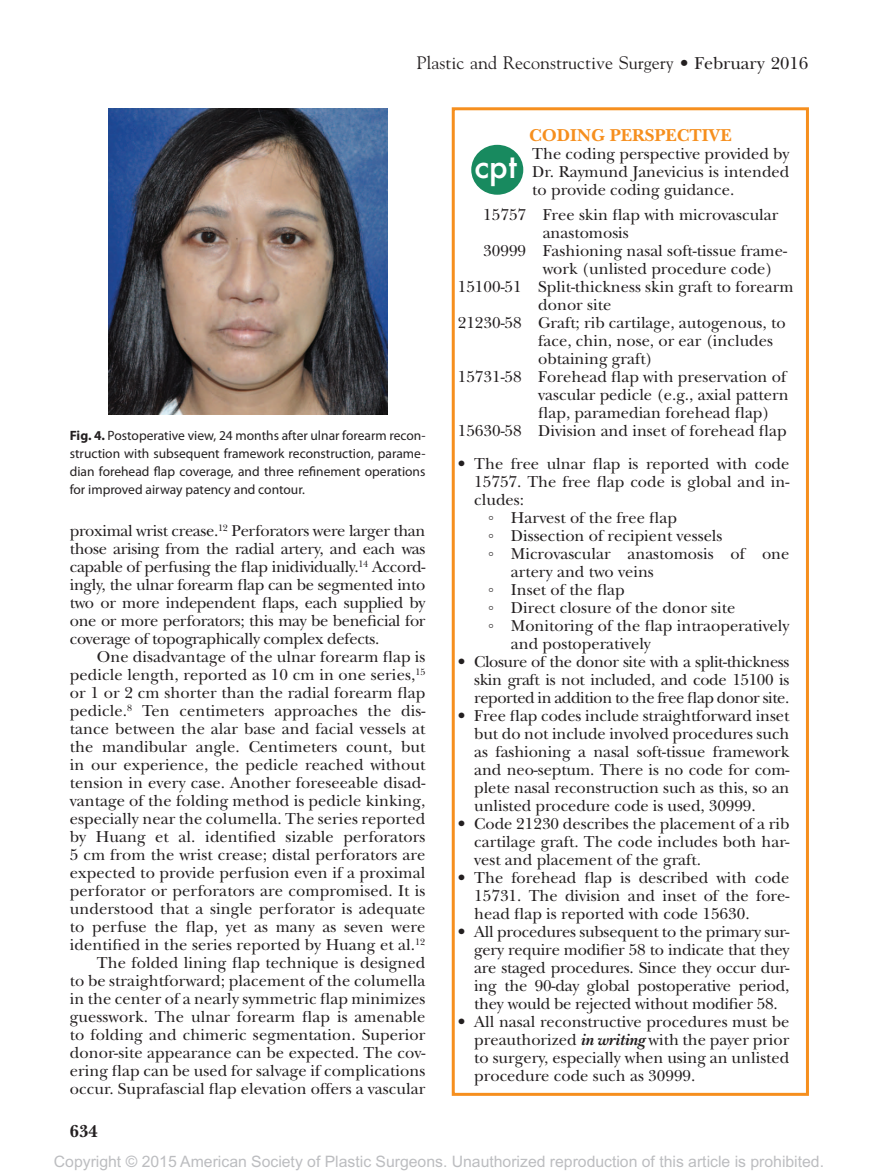
<style>
.page{position:relative;width:878px;height:1175px;background:#fff}
.page>*{position:absolute;margin:0;border:0;box-sizing:border-box;transform-origin:0 0}
.t1{font:500 31.5px "Futura";color:#fff}
.t2{font:18px "Goudy";color:#231f20}
.t3{font:700 18px "New Baskerville";color:#f68f1e}
.t4{font:700 18px "New Baskerville";color:#231f20}
.t5{font:16.5px/18px "New Baskerville";color:#231f20;text-align:justify}
.t6{font:15.75px "Arial MT Std";color:#bcbdc0}
.t7{font:13.5px/18px "Myriad Pro";color:#231f20;text-align:justify}
.s1{font-family:"New Baskerville"}
.s2{font-weight:700}
.s3{font-weight:700;font-style:italic}
</style>
<div class="page">
<img style="left:108px;top:108px;width:279px;height:306px">
<div style="left:471px;top:145px;width:52px;height:50px;background:#188a5f;border-radius:50%"></div>
<div style="left:452px;top:107px;width:356px;height:988px;border:3px solid #f68f1e"></div>
<p class="t2" style="left:416px;top:51px;width:393px">Plastic and Reconstructive Surgery <span class="s1">• February 2016</span></p>
<p class="t7" style="left:70px;top:426px;width:357px"><span class="s2">Fig. 4.</span> Postoperative view, 24 months after ulnar forearm recon&shy;struction with subsequent framework reconstruction, parame&shy;dian forehead flap coverage, and three refinement operations for improved airway patency and contour.</p>
<p class="t5" style="left:70px;top:522px;width:357px">proximal wrist crease.<sup>12</sup> Perforators were larger than those arising from the radial artery, and each was capable of perfusing the flap inidividually.<sup>14</sup> Accord&shy;ingly, the ulnar forearm flap can be segmented into two or more independent flaps, each supplied by one or more perforators; this may be beneficial for coverage of topographically complex defects.</p>
<p class="t5" style="left:70px;top:648px;width:357px;text-align:right">One disadvantage of the ulnar forearm flap is pedicle length, reported as 10 cm in one series,<sup>15 </sup>or 1 or 2 cm shorter than the radial forearm flap pedicle.<sup>8</sup> Ten centimeters approaches the dis&shy;tance between the alar base and facial vessels at the mandibular angle. Centimeters count, but in our experience, the pedicle reached without tension in every case. Another foreseeable disad&shy;vantage of the folding method is pedicle kinking, especially near the columella. The series reported by Huang et al. identified sizable perforators 5 cm from the wrist crease; distal perforators are expected to provide perfusion even if a proximal perforator or perforators are compromised. It is understood that a single perforator is adequate to perfuse the flap, yet as many as seven were identified in the series reported by Huang et al.<sup>12<br></sup>The folded lining flap technique is designed<br>to be straightforward; placement of the columella in the center of a nearly symmetric flap minimizes guesswork. The ulnar forearm flap is amenable to folding and chimeric segmentation. Superior donor-site appearance can be expected. The cov&shy;ering flap can be used for salvage if complications occur. Suprafascial flap elevation offers a vascular</p>
<p class="t4" style="left:70px;top:1120px;width:30px">634</p>
<p class="t3" style="left:529px;top:124px;width:204px">CODING PERSPECTIVE</p>
<h1 class="t1" style="left:474px;top:144px;width:44px">cpt</h1>
<p class="t5" style="left:532px;top:144px;width:259px">The coding perspective provided by Dr. Raymund Janevicius is intended to provide coding guidance.</p>
<p class="t5" style="left:483px;top:206px;width:297px">15757 Free skin flap with microvascular</p>
<p class="t5" style="left:542px;top:224px;width:88px">anastomosis</p>
<p class="t5" style="left:483px;top:242px;width:305px">30999 Fashioning nasal soft-tissue frame-</p>
<p class="t5" style="left:542px;top:260px;width:232px">work (unlisted procedure code)</p>
<p class="t5" style="left:458px;top:278px;width:337px">15100-51 Split-thickness skin graft to forearm</p>
<p class="t5" style="left:538px;top:296px;width:74px">donor site</p>
<p class="t5" style="left:458px;top:314px;width:329px">21230-58 Graft; rib cartilage, autogenous, to</p>
<p class="t5" style="left:538px;top:332px;width:236px">face, chin, nose, or ear (includes</p>
<p class="t5" style="left:538px;top:350px;width:116px">obtaining graft)</p>
<p class="t5" style="left:458px;top:368px;width:330px">15731-58 Forehead flap with preservation of</p>
<p class="t5" style="left:538px;top:386px;width:252px">vascular pedicle (e.g., axial pattern</p>
<p class="t5" style="left:538px;top:404px;width:233px">flap, paramedian forehead flap)</p>
<p class="t5" style="left:458px;top:422px;width:330px">15630-58 Division and inset of forehead flap</p>
<p class="t5" style="left:458px;top:454px;width:333px">• The free ulnar flap is reported with code</p>
<p class="t5" style="left:474px;top:472px;width:317px">15757. The free flap code is global and in-</p>
<p class="t5" style="left:474px;top:490px;width:51px">cludes:</p>
<p class="t5" style="left:488px;top:508px;width:191px">° Harvest of the free flap</p>
<p class="t5" style="left:488px;top:526px;width:236px">° Dissection of recipient vessels</p>
<p class="t5" style="left:488px;top:544px;width:303px">° Microvascular anastomosis of one</p>
<p class="t5" style="left:511px;top:562px;width:144px">artery and two veins</p>
<p class="t5" style="left:488px;top:580px;width:138px">° Inset of the flap</p>
<p class="t5" style="left:488px;top:598px;width:249px">° Direct closure of the donor site</p>
<p class="t5" style="left:488px;top:616px;width:303px">° Monitoring of the flap intraoperatively</p>
<p class="t5" style="left:511px;top:634px;width:141px">and postoperatively</p>
<p class="t5" style="left:474px;top:652px;width:317px;text-indent:-16px">• Closure of the donor site with a split-thickness skin graft is not included, and code 15100 is reported in addition to the free flap donor site.</p>
<p class="t5" style="left:474px;top:706px;width:317px;text-indent:-16px">• Free flap codes include straightforward inset but do not include involved procedures such as fashioning a nasal soft-tissue framework and neo-septum. There is no code for com&shy;plete nasal reconstruction such as this, so an unlisted procedure code is used, 30999.</p>
<p class="t5" style="left:474px;top:814px;width:317px;text-indent:-16px">• Code 21230 describes the placement of a rib cartilage graft. The code includes both har&shy;vest and placement of the graft.</p>
<p class="t5" style="left:474px;top:868px;width:317px;text-indent:-16px">• The forehead flap is described with code 15731. The division and inset of the fore&shy;head flap is reported with code 15630.</p>
<p class="t5" style="left:474px;top:922px;width:317px;text-indent:-16px">• All procedures subsequent to the primary sur&shy;gery require modifier 58 to indicate that they are staged procedures. Since they occur dur&shy;ing the 90-day global postoperative period, they would be rejected without modifier 58.</p>
<p class="t5" style="left:474px;top:1012px;width:316px;text-indent:-16px">• All nasal reconstructive procedures must be preauthorized <span class="s3">in writing</span> with the payer prior to surgery, especially when using an unlisted procedure code such as 30999.</p>
<p class="t6" style="left:54px;top:1152px;width:771px">Copyright © 2015 American Society of Plastic Surgeons. Unauthorized reproduction of this article is prohibited.</p>
</div>
